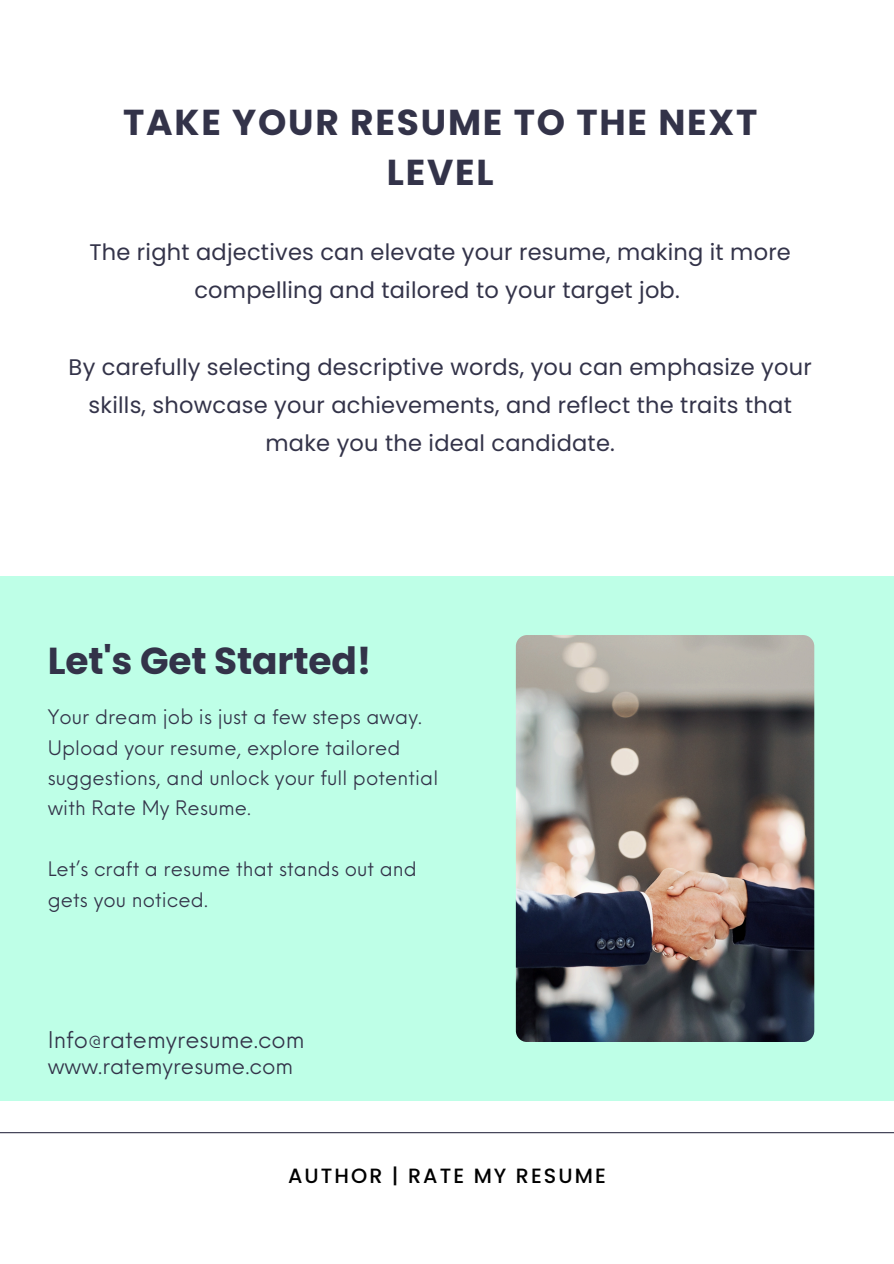
<style>
.page{position:relative;width:894px;height:1264px;background:#fff}
.page>*{position:absolute;margin:0;border:0;box-sizing:border-box;transform-origin:0 0}
.t1{font:700 37.5px "Poppins";letter-spacing:-.005em;color:#333349}
.t2{font:700 36px/49.5px "Poppins";letter-spacing:.05em;color:#333349;text-align:center}
.t3{font:22.5px/38.2px "Poppins";letter-spacing:.01em;color:#333349;text-align:center}
.t4{font:22.5px "Neue Einstellung";color:#333349}
.t5{font:21.15px "Neue Einstellung";color:#333349}
.t6{font:500 20.7px "Poppins";letter-spacing:.1em;color:#000}
.t7{font:19.5px/30.5px "Neue Einstellung";letter-spacing:.005em;color:#333349}
</style>
<div class="page">
<div style="left:0;top:576px;width:893px;height:524px;background:#beffe7"></div>
<img style="left:515px;top:635px;width:299px;height:406px;border-radius:11px">
<hr style="left:0;top:1132px;width:893px;height:1px;background:#333349">
<h4 class="t2" style="left:123px;top:98px;width:635px">TAKE YOUR RESUME TO THE NEXT<br>LEVEL</h4>
<h1 class="t3" style="left:89px;top:233px;width:702px">The right adjectives can elevate your resume, making it more compelling and tailored to your target job.</h1>
<h4 class="t3" style="left:69px;top:347px;width:744px">By carefully selecting descriptive words, you can emphasize your skills, showcase your achievements, and reflect the traits that make you the ideal candidate.</h4>
<h2 class="t1" style="left:48px;top:634px;width:325px">Let's Get Started!</h2>
<h4 class="t7" style="left:48px;top:700px;width:392px">Your dream job is just a few steps away.<br>Upload your resume, explore tailored suggestions, and unlock your full potential with Rate My Resume.</h4>
<p class="t7" style="left:48px;top:851px;width:370px">Let’s craft a resume that stands out and gets you noticed.</p>
<p class="t4" style="left:48px;top:1019px;width:258px">Info@ratemyresume.com</p>
<h4 class="t5" style="left:48px;top:1047px;width:247px">www.ratemyresume.com</h4>
<p class="t6" style="left:288px;top:1161px;width:319px">AUTHOR | RATE MY RESUME</p>
</div>
